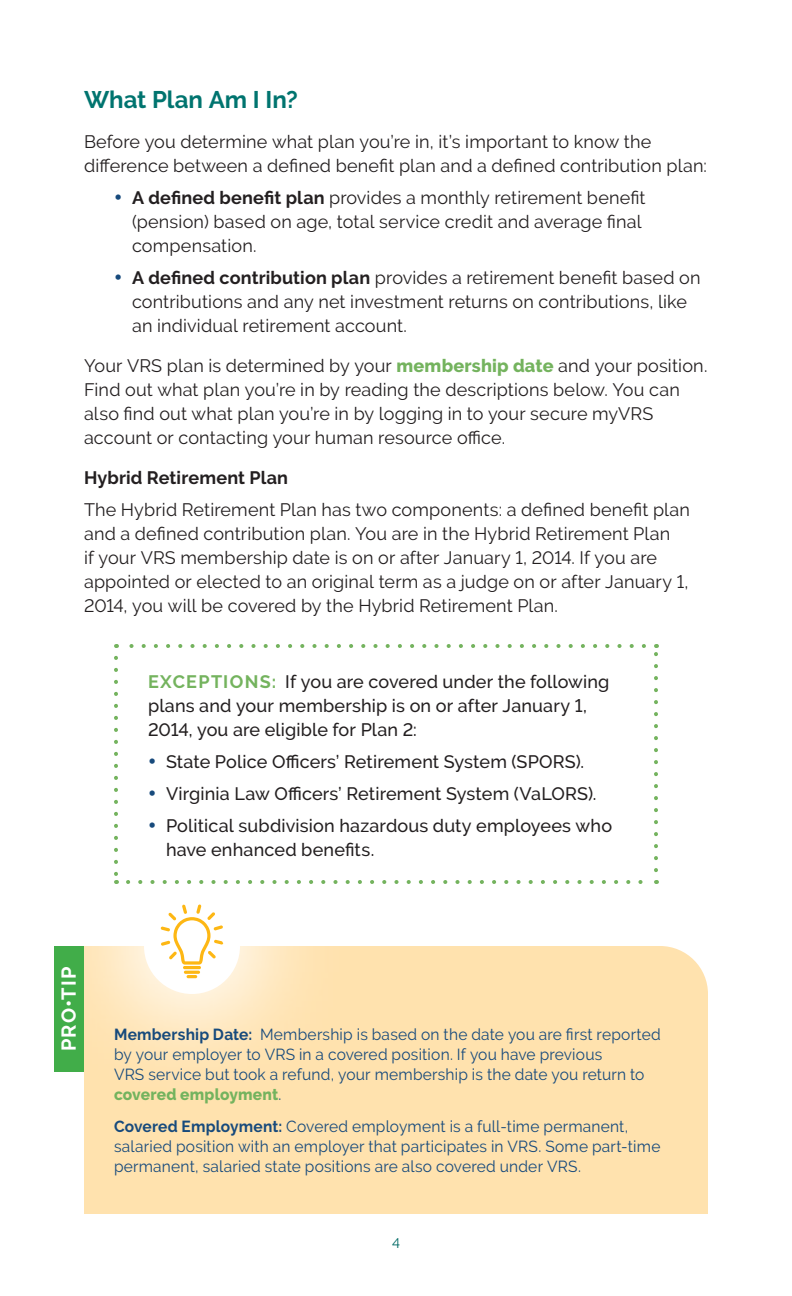
<style>
.page{position:relative;width:792px;height:1296px;background:#fff}
.page>*{position:absolute;margin:0;border:0;box-sizing:border-box;transform-origin:0 0}
.t1{font:700 24px "Raleway";color:#00746f}
.t2{font:700 20px "Raleway";letter-spacing:.06em;color:#fff}
.t3{font:18px/24px "Raleway";letter-spacing:.01em;color:#231f20}
.t4{font:500 18px/24px "Raleway";letter-spacing:.01em;color:#231f20}
.t5{font:700 18px "Raleway";letter-spacing:.005em;color:#231f20}
.t6{font:16px/20px "Raleway";letter-spacing:.015em;color:#174a7c}
.t7{font:14px "Raleway";color:#006a65}
.s1{color:#174a7c}
.s2{font-weight:700}
.s3{font-weight:800;color:#74b35e}
.s4{font-weight:700;color:#74b35e}
</style>
<div class="page">
<div style="left:84px;top:946px;width:624px;height:268px;background:#ffe2ae"></div>
<svg style="left:84px;top:880px;width:265px;height:223px"></svg>
<div style="left:144px;top:898px;width:96px;height:96px;background:#fff;border-radius:50%"></div>
<div style="left:54px;top:946px;width:30px;height:126px;background:#41ad49"></div>
<hr style="left:183px;top:966px;width:18px;height:3px;background:#fdb714;border-radius:2px">
<hr style="left:184px;top:971px;width:16px;height:3px;background:#fdb714;border-radius:2px">
<svg style="left:187px;top:975px;width:10px;height:3px"></svg>
<svg style="left:161px;top:904px;width:62px;height:61px"></svg>
<svg style="left:128px;top:880px;width:515px;height:4px"></svg>
<svg style="left:114px;top:658px;width:4px;height:226px"></svg>
<svg style="left:654px;top:644px;width:4px;height:226px"></svg>
<svg style="left:116px;top:644px;width:528px;height:4px"></svg>
<h1 class="t1" style="left:84px;top:86px;width:215px">What Plan Am I In?</h1>
<p class="t3" style="left:84px;top:130px;width:624px">Before you determine what plan you’re in, it’s important to know the difference between a defined benefit plan and a defined contribution plan:</p>
<p class="t3" style="left:132px;top:186px;width:515px;text-indent:-18px"><span class="s1">•</span> <span class="s2">A defined benefit plan</span> provides a monthly retirement benefit (pension) based on age, total service credit and average final compensation.</p>
<p class="t3" style="left:132px;top:266px;width:570px;text-indent:-18px"><span class="s1">•</span> <span class="s2">A defined contribution plan</span> provides a retirement benefit based on contributions and any net investment returns on contributions, like an individual retirement account.</p>
<p class="t3" style="left:84px;top:354px;width:625px">Your VRS plan is determined by your <span class="s3">membership date</span> and your position.<br>Find out what plan you’re in by reading the descriptions below. You can also find out what plan you’re in by logging in to your secure myVRS account or contacting your human resource office.</p>
<p class="t5" style="left:84px;top:467px;width:206px">Hybrid Retirement Plan</p>
<p class="t3" style="left:84px;top:498px;width:608px">The Hybrid Retirement Plan has two components: a defined benefit plan and a defined contribution plan. You are in the Hybrid Retirement Plan<br>if your VRS membership date is on or after January 1, 2014. If you are appointed or elected to an original term as a judge on or after January 1, 2014, you will be covered by the Hybrid Retirement Plan.</p>
<p class="t4" style="left:148px;top:670px;width:463px"><span class="s4">EXCEPTIONS:</span> If you are covered under the following plans and your membership is on or after January 1,<br>2014, you are eligible for Plan 2:</p>
<p class="t4" style="left:148px;top:750px;width:438px"><span class="s1">•</span> State Police Officers’ Retirement System (SPORS).</p>
<p class="t4" style="left:148px;top:782px;width:450px"><span class="s1">•</span> Virginia Law Officers’ Retirement System (VaLORS).</p>
<p class="t4" style="left:166px;top:814px;width:448px;text-indent:-18px"><span class="s1">•</span> Political subdivision hazardous duty employees who have enhanced benefits.</p>
<p class="t2" style="left:57px;top:1051px;width:86px;rotate:-90deg">PRO•TIP</p>
<p class="t6" style="left:114px;top:1024px;width:548px"><span class="s2">Membership Date:</span> Membership is based on the date you are first reported by your employer to VRS in a covered position. If you have previous<br>VRS service but took a refund, your membership is the date you return to <span class="s3">covered employment</span>.</p>
<p class="t6" style="left:114px;top:1116px;width:548px"><span class="s2">Covered Employment:</span> Covered employment is a full-time permanent, salaried position with an employer that participates in VRS. Some part-time permanent, salaried state positions are also covered under VRS.</p>
<p class="t7" style="left:392px;top:1235px;width:9px">4</p>
</div>
